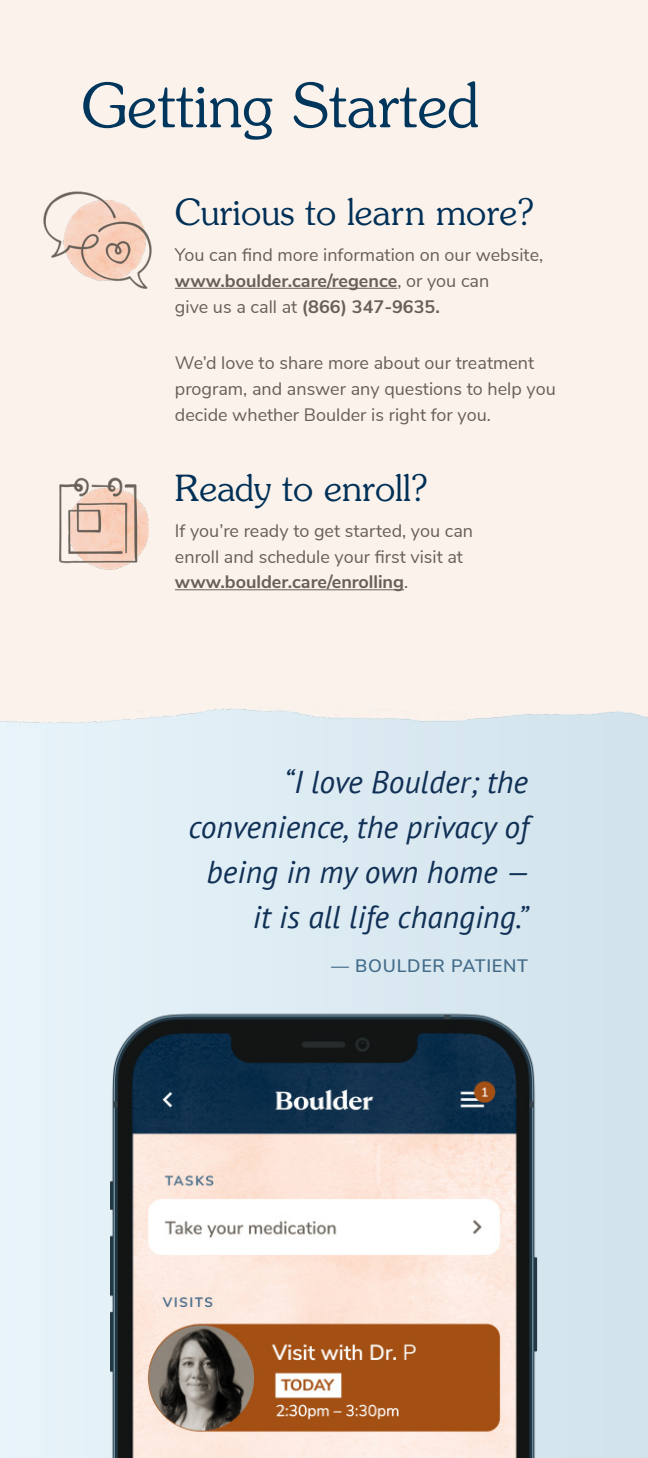
<style>
.page{position:relative;width:648px;height:1458px;background:#faf2eb}
.page>*{position:absolute;margin:0;border:0;box-sizing:border-box;transform-origin:0 0}
.t1{font:300 60.75px "Souvenir Std";color:#00355c}
.Heading{font:300 36px "Souvenir Std";color:#003057}
.t2{font:italic 31.5px/45px "PT Sans";color:#113056;text-align:right}
.Paragraph{font:18px/25.9px "Nunito Sans";color:#686058}
.t3{font:600 18px "Nunito Sans";letter-spacing:.04em;color:#446c8a}
.s1{font-weight:700}
</style>
<div class="page">
<div style="left:0;top:706px;width:648px;height:752px;background:#ddebf3"></div>
<hr style="left:175px;top:288px;width:222px;height:1px;background:#686058">
<hr style="left:175px;top:589px;width:229px;height:1px;background:#686058">
<img style="left:110px;top:1013px;width:428px;height:445px">
<img style="left:0;top:706px;width:648px;height:21px">
<img style="left:43px;top:191px;width:109px;height:98px">
<img style="left:59px;top:477px;width:90px;height:93px">
<p class="t1" style="left:81px;top:69px;width:400px">Getting Started</p>
<p class="Heading" style="left:175px;top:191px;width:361px">Curious to learn more?</p>
<p class="Paragraph" style="left:175px;top:241px;width:370px">You can find more information on our website, <span class="s1">www.boulder.care/regence</span>, or you can<br>give us a call at <span class="s1">(866) 347-9635.</span></p>
<p class="Paragraph" style="left:175px;top:349px;width:382px">We’d love to share more about our treatment program, and answer any questions to help you decide whether Boulder is right for you.</p>
<p class="Heading" style="left:175px;top:466px;width:254px">Ready to enroll?</p>
<p class="Paragraph" style="left:175px;top:516px;width:300px">If you’re ready to get started, you can enroll and schedule your first visit at <span class="s1">www.boulder.care/enrolling</span>.</p>
<p class="t2" style="left:189px;top:759px;width:343px">“I love Boulder; the convenience, the privacy of being in my own home — it is all life changing.”</p>
<p class="t3" style="left:331px;top:953px;width:198px">— BOULDER PATIENT</p>
</div>
